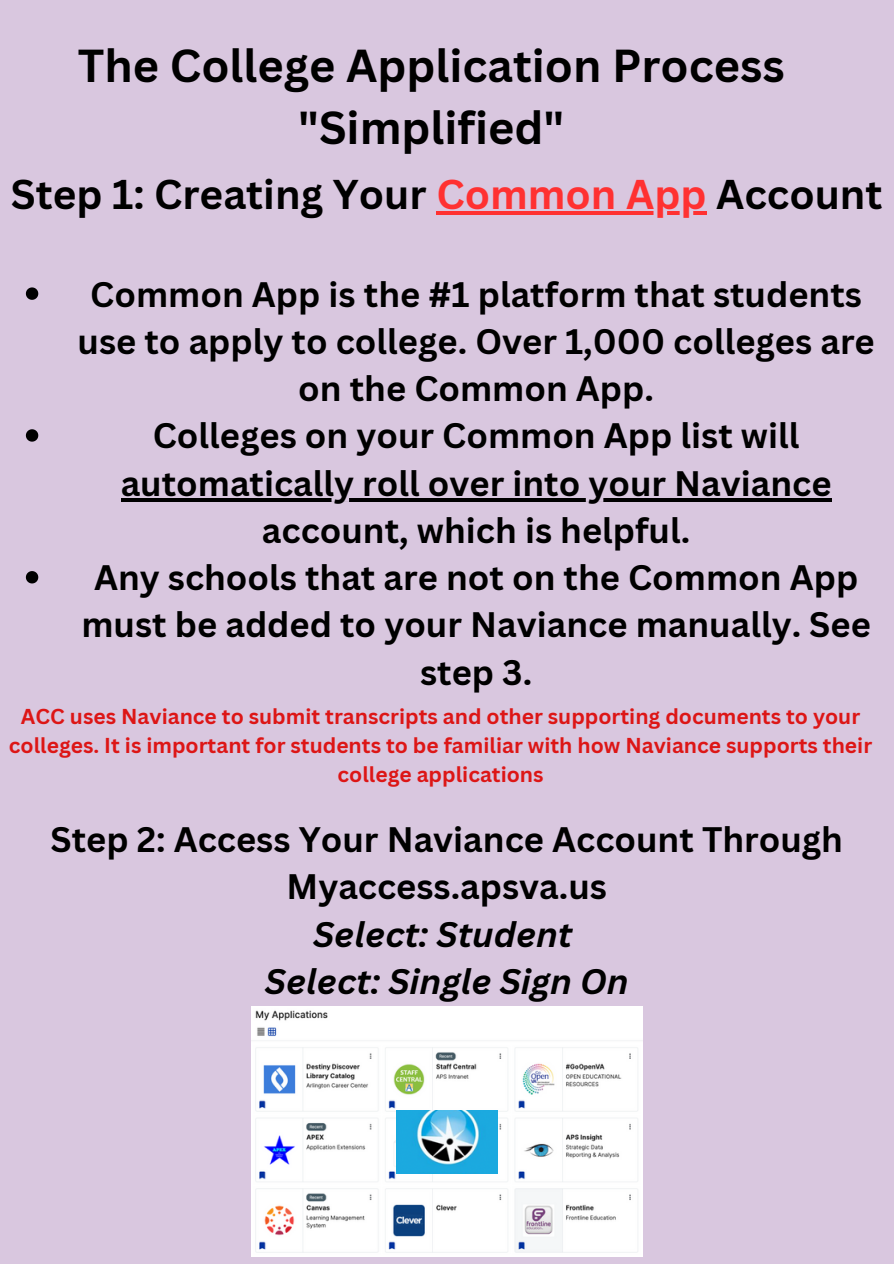
<style>
.page{position:relative;width:894px;height:1264px;background:#fff}
.page>*{position:absolute;margin:0;border:0;box-sizing:border-box;transform-origin:0 0}
.t1{font:700 45px/61.8px "Canva Sans";color:#000;text-align:center}
.t2{font:700 40.5px "Canva Sans";color:#000}
.t3{font:700 34.5px/47.2px "Canva Sans";color:#000;text-align:center}
.t4{font:700 21px/29.2px "Canva Sans";color:#dd1616;text-align:center}
.s1{color:#ff3131}
.s2{font-style:italic}
</style>
<div class="page">
<div style="left:0;top:0;width:893px;height:1263px;background:#d9c7df"></div>
<hr style="left:436px;top:211px;width:190px;height:3px;background:#ff3131">
<hr style="left:626px;top:211px;width:80px;height:3px;background:#ff3131">
<svg style="left:26px;top:287px;width:12px;height:13px"></svg>
<svg style="left:26px;top:429px;width:12px;height:12px"></svg>
<hr style="left:121px;top:498px;width:710px;height:3px;background:#000">
<svg style="left:26px;top:571px;width:12px;height:12px"></svg>
<img style="left:251px;top:1006px;width:391px;height:250px">
<img style="left:396px;top:1110px;width:101px;height:63px">
<h2 class="t1" style="left:78px;top:33px;width:708px">The College Application Process "Simplified"</h2>
<h1 class="t2" style="left:11px;top:165px;width:872px">Step 1: Creating Your <span class="s1">Common App</span> Account</h1>
<h1 class="t3" style="left:77px;top:269px;width:798px">Common App is the #1 platform that students use to apply to college. Over 1,000 colleges are</h1>
<p class="t3" style="left:153px;top:364px;width:648px">on the Common App.<br>Colleges on your Common App list will</p>
<p class="t3" style="left:94px;top:458px;width:765px">automatically roll over into your Naviance account, which is helpful.<br>Any schools that are not on the Common App</p>
<p class="t3" style="left:81px;top:600px;width:790px">must be added to your Naviance manually. See step 3.</p>
<p class="t4" style="left:9px;top:701px;width:864px">ACC uses Naviance to submit transcripts and other supporting documents to your colleges. It is important for students to be familiar with how Naviance supports their college applications</p>
<p class="t3" style="left:51px;top:815px;width:793px">Step 2: Access Your Naviance Account Through<br>Myaccess.apsva.us<br><span class="s2">Select: Student<br>Select: Single Sign On</span></p>
</div>
